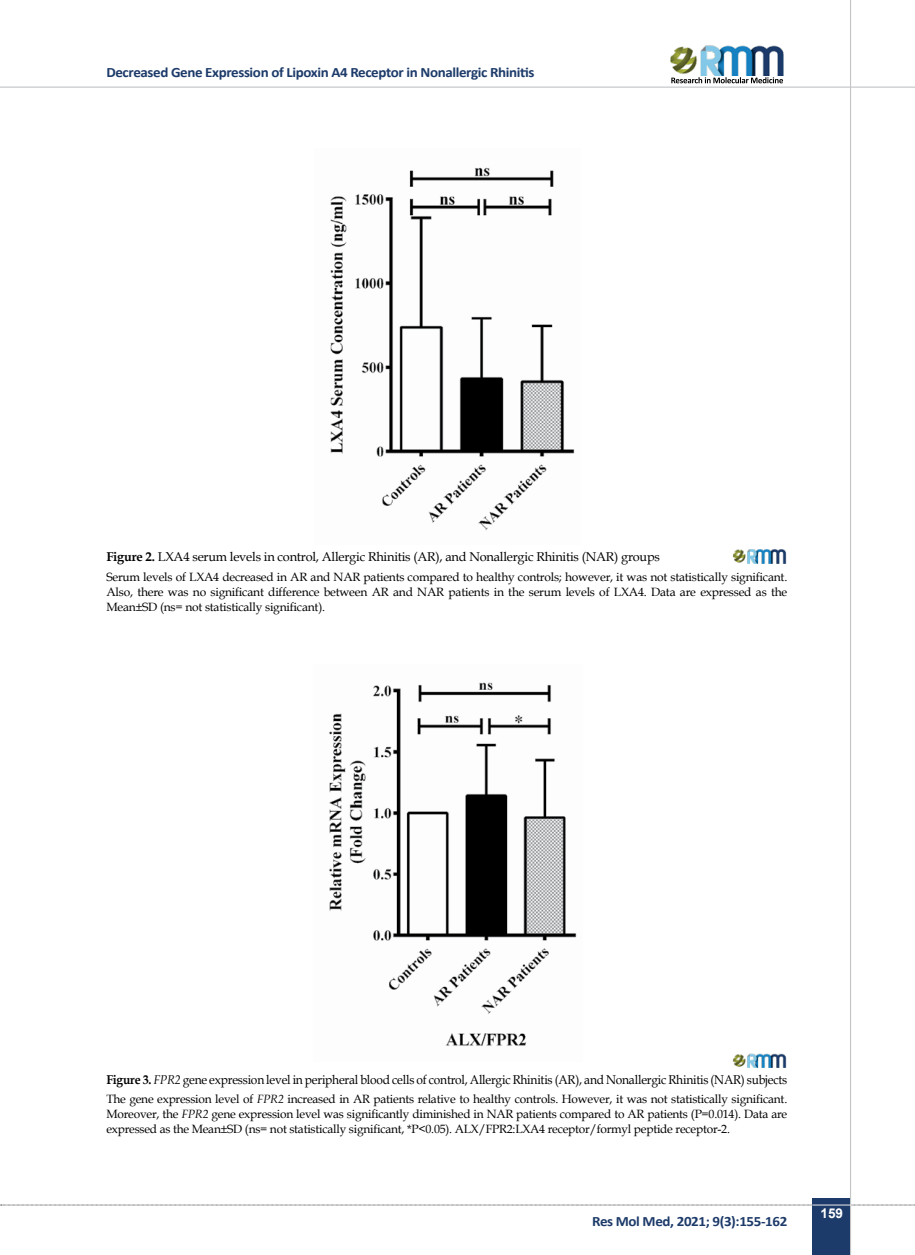
<style>
.page{position:relative;width:915px;height:1255px;background:#fff}
.page>*{position:absolute;margin:0;border:0;box-sizing:border-box;transform-origin:0 0}
.t1{font:700 14.25px "Calibri";letter-spacing:-.025em;color:#1d3b6a;scale:1.05 1}
.t2{font:700 13.5px "Arial";color:#fff}
.t3{font:12.75px "Book Antiqua";letter-spacing:-.015em;color:#000;scale:.94 1}
.t4{font:12.75px "Book Antiqua";letter-spacing:-.015em;color:#000}
.t5{font:12px/15px "Book Antiqua";letter-spacing:-.015em;color:#000;text-align:justify}
.s1{font-weight:700}
.s2{font-style:italic}
</style>
<div class="page">
<svg style="left:1px;top:1204px;width:914px;height:1px"></svg>
<div style="left:812px;top:1198px;width:38px;height:56px;background:#1d3b6a"></div>
<hr style="left:849px;top:0;width:1px;height:1254px;background:#c2c4c6">
<hr style="left:0;top:87px;width:914px;height:1px;background:#c2c4c6">
<hr style="left:812px;top:1204px;width:38px;height:1px;background:#ebebec">
<img style="left:670px;top:45px;width:114px;height:31px">
<svg style="left:671px;top:77px;width:111px;height:6px"></svg>
<img style="left:329px;top:682px;width:248px;height:364px">
<img style="left:732px;top:1053px;width:55px;height:14px">
<img style="left:330px;top:167px;width:245px;height:364px">
<img style="left:732px;top:549px;width:55px;height:14px">
<p class="t1" style="left:106px;top:62px;width:409px">Decreased Gene Expression of Lipoxin A4 Receptor in Nonallergic Rhinitis</p>
<p class="t4" style="left:106px;top:548px;width:555px"><span class="s1">Figure 2.</span> LXA4 serum levels in control, Allergic Rhinitis (AR), and Nonallergic Rhinitis (NAR) groups</p>
<p class="t5" style="left:106px;top:568px;width:682px">Serum levels of LXA4 decreased in AR and NAR patients compared to healthy controls; however, it was not statistically significant.<br>Also, there was no significant difference between AR and NAR patients in the serum levels of LXA4. Data are expressed as the Mean±SD (ns= not statistically significant).</p>
<p class="t3" style="left:106px;top:1070px;width:725px"><span class="s1">Figure 3.</span> <span class="s2">FPR2</span> gene expression level in peripheral blood cells of control, Allergic Rhinitis (AR), and Nonallergic Rhinitis (NAR) subjects</p>
<p class="t5" style="left:106px;top:1091px;width:682px">The gene expression level of <span class="s2">FPR2</span> increased in AR patients relative to healthy controls. However, it was not statistically significant.<br>Moreover, the <span class="s2">FPR2</span> gene expression level was significantly diminished in NAR patients compared to AR patients (P=0.014). Data are expressed as the Mean±SD (ns= not statistically significant, *P&lt;0.05). ALX/FPR2:LXA4 receptor/formyl peptide receptor-2.</p>
<p class="t1" style="left:592px;top:1210px;width:187px">Res Mol Med, 2021; 9(3):155-162</p>
<p class="t2" style="left:820px;top:1203px;width:24px">159</p>
</div>
